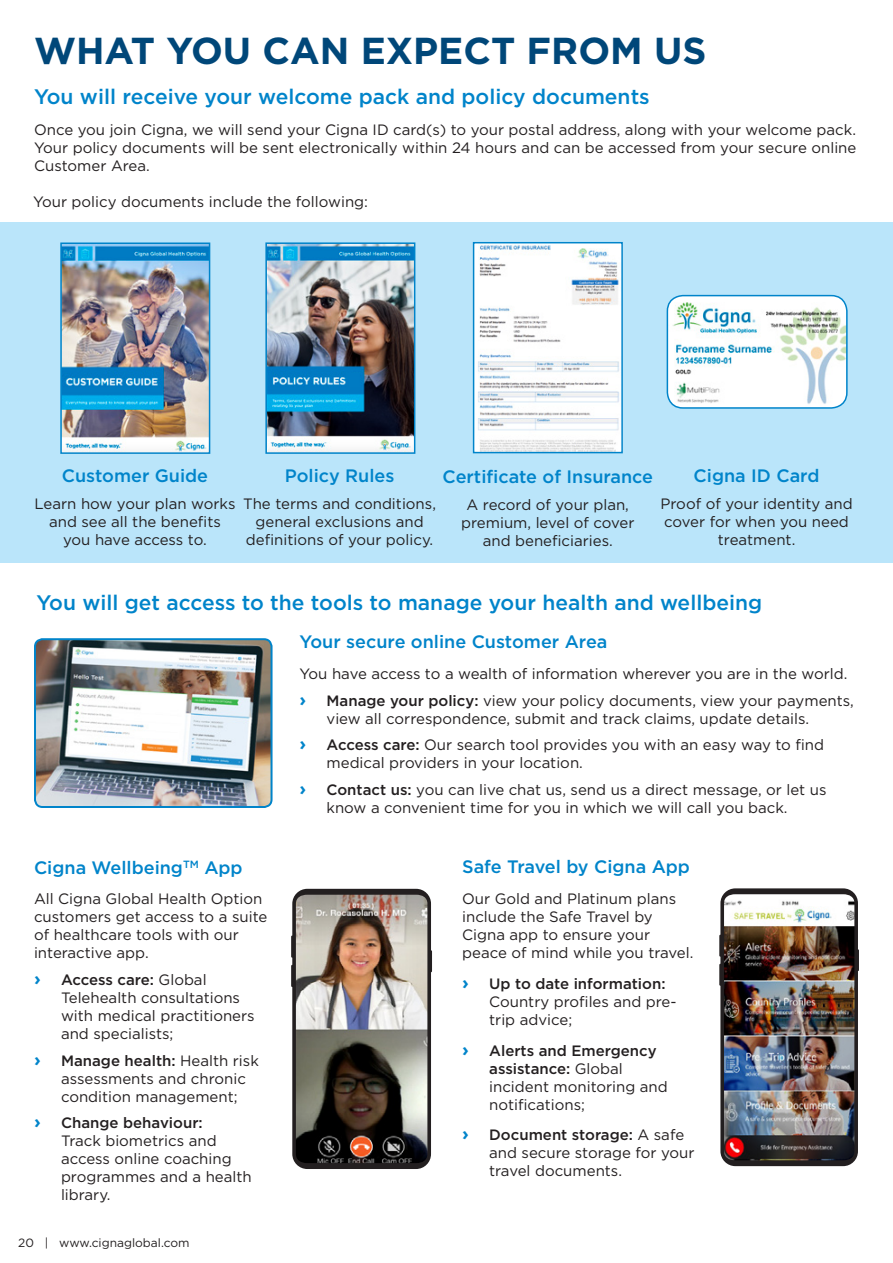
<style>
.page{position:relative;width:893px;height:1263px;background:#fff}
.page>*{position:absolute;margin:0;border:0;box-sizing:border-box;transform-origin:0 0}
.t1{font:700 37.5px "Gotham";color:#004779}
.t2{font:500 21px "Gotham";color:#0084ca}
.t3{font:500 18px "Gotham";color:#0084ca}
.t4{font:15px/18px "Gotham";color:#231f20}
.t5{font:12px "Gotham";color:#231f20}
.s1{font-weight:700;font-size:18px;color:#0084ca}
.s2{font-weight:500}
</style>
<div class="page">
<div style="left:0;top:222px;width:893px;height:340px;background:#bae5fa"></div>
<img style="left:63px;top:245px;width:144px;height:206px">
<div style="left:60px;top:242px;width:150px;height:212px;border:2px solid #0084ca"></div>
<img style="left:268px;top:245px;width:144px;height:206px">
<div style="left:265px;top:242px;width:150px;height:212px;border:2px solid #0084ca"></div>
<img style="left:37px;top:641px;width:233px;height:164px">
<div style="left:34px;top:638px;width:239px;height:170px;border:2px solid #0084ca;border-radius:8px"></div>
<img style="left:291px;top:889px;width:141px;height:280px">
<img style="left:719px;top:888px;width:140px;height:278px">
<img style="left:667px;top:296px;width:178px;height:112px">
<div style="left:667px;top:295px;width:181px;height:114px;border:2px solid #0084ca;border-radius:16px"></div>
<img style="left:476px;top:245px;width:144px;height:205px">
<div style="left:473px;top:242px;width:150px;height:211px;border:2px solid #0084ca"></div>
<p class="t1" style="left:34px;top:26px;width:674px">WHAT YOU CAN EXPECT FROM US</p>
<p class="t2" style="left:34px;top:83px;width:617px">You will receive your welcome pack and policy documents</p>
<p class="t4" style="left:34px;top:120px;width:824px;text-align:justify">Once you join Cigna, we will send your Cigna ID card(s) to your postal address, along with your welcome pack.<br>Your policy documents will be sent electronically within 24 hours and can be accessed from your secure online Customer Area.</p>
<p class="t4" style="left:33px;top:193px;width:336px">Your policy documents include the following:</p>
<p class="t3" style="left:62px;top:464px;width:148px">Customer Guide</p>
<p class="t4" style="left:34px;top:494px;width:203px;text-align:center">Learn how your plan works and see all the benefits you have access to.</p>
<p class="t3" style="left:285px;top:464px;width:111px">Policy Rules</p>
<p class="t4" style="left:243px;top:494px;width:194px;text-align:center">The terms and conditions, general exclusions and definitions of your policy.</p>
<p class="t4" style="left:461px;top:495px;width:175px;text-align:center">A record of your plan, premium, level of cover and beneficiaries.</p>
<p class="t3" style="left:443px;top:464px;width:212px">Certificate of Insurance</p>
<p class="t3" style="left:694px;top:464px;width:127px">Cigna ID Card</p>
<p class="t4" style="left:660px;top:494px;width:194px;text-align:center">Proof of your identity and cover for when you need treatment.</p>
<p class="t2" style="left:37px;top:589px;width:727px">You will get access to the tools to manage your health and wellbeing</p>
<p class="t3" style="left:300px;top:630px;width:309px">Your secure online Customer Area</p>
<p class="t4" style="left:300px;top:664px;width:549px">You have access to a wealth of information wherever you are in the world.</p>
<p class="t4" style="left:327px;top:691px;width:529px;text-indent:-27px"><span class="s1">›</span> <span class="s2">Manage your policy:</span> view your policy documents, view your payments, view all correspondence, submit and track claims, update details.</p>
<p class="t4" style="left:327px;top:735px;width:499px;text-indent:-27px"><span class="s1">›</span> <span class="s2">Access care:</span> Our search tool provides you with an easy way to find medical providers in your location.</p>
<p class="t4" style="left:327px;top:780px;width:501px;text-indent:-27px"><span class="s1">›</span> <span class="s2">Contact us:</span> you can live chat us, send us a direct message, or let us know a convenient time for you in which we will call you back.</p>
<p class="t3" style="left:34px;top:855px;width:210px">Cigna Wellbeing<sup>TM</sup> App</p>
<p class="t4" style="left:34px;top:890px;width:235px">All Cigna Global Health Option customers get access to a suite of healthcare tools with our interactive app.</p>
<p class="t4" style="left:61px;top:970px;width:195px;text-indent:-27px"><span class="s1">›</span> <span class="s2">Access care:</span> Global<br>Telehealth consultations with medical practitioners and specialists;</p>
<p class="t4" style="left:61px;top:1051px;width:199px;text-indent:-27px"><span class="s1">›</span> <span class="s2">Manage health:</span> Health risk assessments and chronic condition management;</p>
<p class="t4" style="left:61px;top:1113px;width:192px;text-indent:-27px"><span class="s1">›</span> <span class="s2">Change behaviour:<br></span>Track biometrics and access online coaching programmes and a health library.</p>
<p class="t5" style="left:18px;top:1235px;width:173px">20 | www.cignaglobal.com</p>
<p class="t3" style="left:462px;top:855px;width:229px">Safe Travel by Cigna App</p>
<p class="t4" style="left:462px;top:889px;width:233px">Our Gold and Platinum plans include the Safe Travel by<br>Cigna app to ensure your peace of mind while you travel.</p>
<p class="t4" style="left:489px;top:974px;width:189px;text-indent:-27px"><span class="s1">›</span> <span class="s2">Up to date information:<br></span>Country profiles and pre&shy;trip advice;</p>
<p class="t4" style="left:489px;top:1041px;width:180px;text-indent:-27px"><span class="s1">›</span> <span class="s2">Alerts and Emergency assistance:</span> Global incident monitoring and notifications;</p>
<p class="t4" style="left:489px;top:1126px;width:207px;text-indent:-27px"><span class="s1">›</span> <span class="s2">Document storage:</span> A safe and secure storage for your travel documents.</p>
</div>
